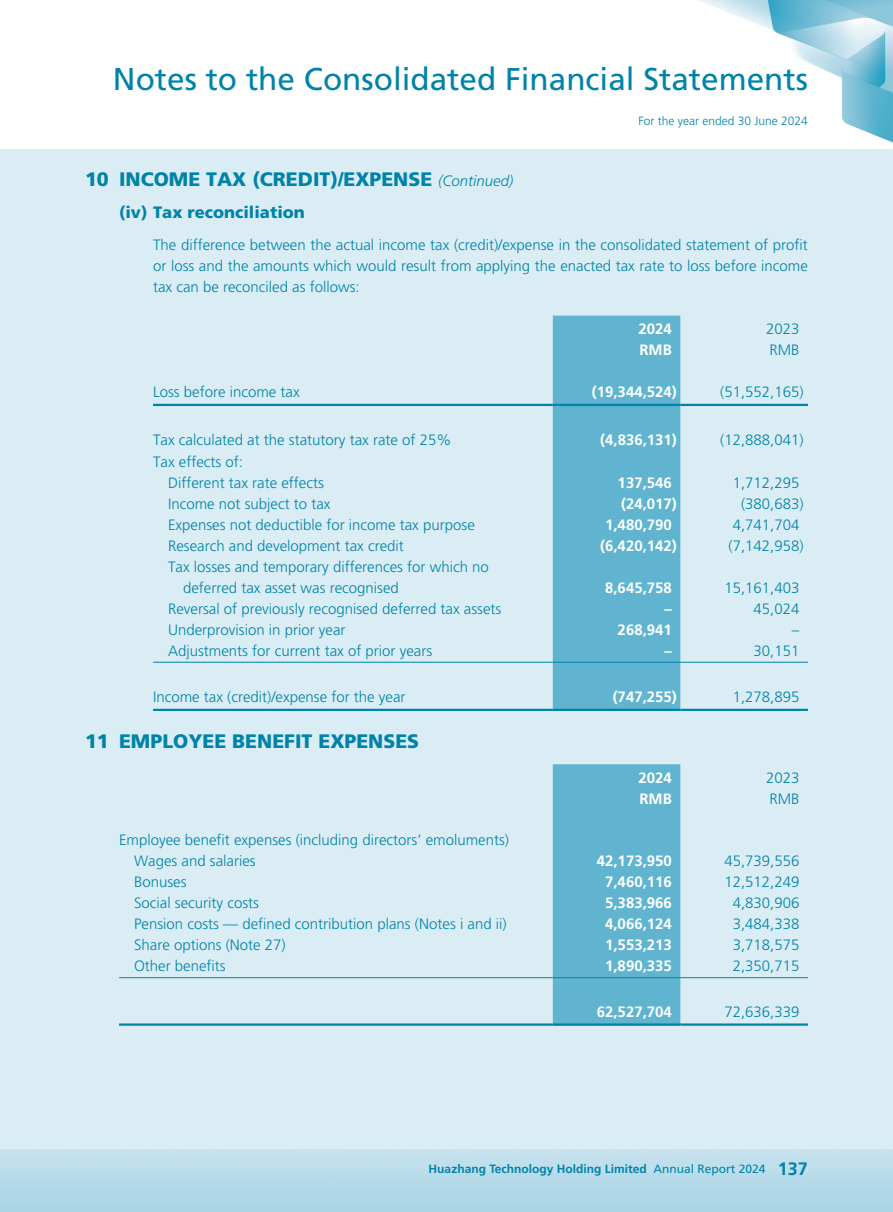
<style>
.page{position:relative;width:893px;height:1212px;background:#fff}
.page>*{position:absolute;margin:0;border:0;box-sizing:border-box;transform-origin:0 0}
.t1{font:31.5px "Frutiger LT Std";color:#0083a9}
._01_H1{font:900 19.5px "Frutiger LT Std";color:#0083a9}
._02_H2{font:900 16.5px "Frutiger LT Std";color:#0083a9}
._50_Table_txt{font:300 15px "Frutiger LT Std";color:#0083a9}
._00_txt{font:300 15px/21px "Frutiger LT Std";color:#0083a9;text-align:justify}
._50_Table_txt-2{font:700 15px "Frutiger LT Std";color:#fff}
.t2{font:700 12px "Frutiger LT Std";color:#0083a9}
.t3{font:300 12px "Frutiger LT Std";color:#0083a9}
.s1{font-weight:300;font-style:italic;font-size:15px}
.s2{font-weight:400}
.s3{font-size:18px}
</style>
<div class="page">
<img style="left:0;top:0;width:893px;height:1212px">
<div style="left:0;top:149px;width:893px;height:999px;background:#dbedf4"></div>
<div style="left:553px;top:316px;width:127px;height:393px;background:#60b4cf"></div>
<hr style="left:153px;top:404px;width:400px;height:2px;background:#0083a9">
<hr style="left:553px;top:404px;width:127px;height:2px;background:#0083a9">
<hr style="left:680px;top:404px;width:128px;height:2px;background:#0083a9">
<hr style="left:153px;top:662px;width:400px;height:1px;background:#0083a9">
<hr style="left:553px;top:662px;width:127px;height:1px;background:#0083a9">
<hr style="left:680px;top:662px;width:128px;height:1px;background:#0083a9">
<hr style="left:153px;top:709px;width:400px;height:2px;background:#0083a9">
<hr style="left:553px;top:709px;width:127px;height:2px;background:#0083a9">
<hr style="left:680px;top:709px;width:128px;height:2px;background:#0083a9">
<div style="left:553px;top:764px;width:127px;height:259px;background:#60b4cf"></div>
<hr style="left:119px;top:977px;width:434px;height:1px;background:#0083a9">
<hr style="left:553px;top:977px;width:127px;height:1px;background:#0083a9">
<hr style="left:680px;top:977px;width:128px;height:1px;background:#0083a9">
<hr style="left:119px;top:1023px;width:434px;height:3px;background:#0083a9">
<hr style="left:553px;top:1023px;width:127px;height:3px;background:#0083a9">
<hr style="left:680px;top:1023px;width:128px;height:3px;background:#0083a9">
<h1 class="t1" style="left:113px;top:60px;width:696px">Notes to the Consolidated Financial Statements</h1>
<p class="t3" style="left:638px;top:114px;width:171px">For the year ended 30 June 2024</p>
<p class="_01_H1" style="left:85px;top:168px;width:430px">10 INCOME TAX (CREDIT)/EXPENSE <span class="s1">(Continued)</span></p>
<p class="_02_H2" style="left:119px;top:202px;width:187px">(iv) Tax reconciliation</p>
<p class="_00_txt" style="left:153px;top:235px;width:656px">The difference between the actual income tax (credit)/expense in the consolidated statement of profit or loss and the amounts which would result from applying the enacted tax rate to loss before income tax can be reconciled as follows:</p>
<p class="_50_Table_txt-2" style="left:638px;top:320px;width:35px">2024</p>
<p class="_50_Table_txt" style="left:766px;top:320px;width:35px">2023</p>
<p class="_50_Table_txt-2" style="left:639px;top:341px;width:34px">RMB</p>
<p class="_50_Table_txt" style="left:769px;top:341px;width:32px">RMB</p>
<p class="_50_Table_txt" style="left:153px;top:383px;width:148px">Loss before income tax</p>
<p class="_50_Table_txt-2" style="left:592px;top:383px;width:87px">(19,344,524)</p>
<p class="_50_Table_txt" style="left:720px;top:383px;width:85px">(51,552,165)</p>
<p class="_50_Table_txt" style="left:153px;top:432px;width:300px">Tax calculated at the statutory tax rate of 25%</p>
<p class="_50_Table_txt-2" style="left:600px;top:431px;width:78px">(4,836,131)</p>
<p class="_50_Table_txt" style="left:720px;top:432px;width:85px">(12,888,041)</p>
<p class="_50_Table_txt" style="left:153px;top:453px;width:91px">Tax effects of:</p>
<p class="_50_Table_txt" style="left:168px;top:474px;width:157px">Different tax rate effects</p>
<p class="_50_Table_txt-2" style="left:618px;top:473px;width:56px">137,546</p>
<p class="_50_Table_txt" style="left:733px;top:474px;width:68px">1,712,295</p>
<p class="_50_Table_txt" style="left:168px;top:495px;width:164px">Income not subject to tax</p>
<p class="_50_Table_txt-2" style="left:621px;top:494px;width:57px">(24,017)</p>
<p class="_50_Table_txt" style="left:741px;top:495px;width:64px">(380,683)</p>
<p class="_50_Table_txt" style="left:168px;top:516px;width:308px">Expenses not deductible for income tax purpose</p>
<p class="_50_Table_txt-2" style="left:605px;top:515px;width:68px">1,480,790</p>
<p class="_50_Table_txt" style="left:733px;top:516px;width:68px">4,741,704</p>
<p class="_50_Table_txt" style="left:168px;top:537px;width:237px">Research and development tax credit</p>
<p class="_50_Table_txt-2" style="left:600px;top:536px;width:78px">(6,420,142)</p>
<p class="_50_Table_txt" style="left:728px;top:537px;width:77px">(7,142,958)</p>
<p class="_50_Table_txt" style="left:168px;top:558px;width:322px">Tax losses and temporary differences for which no</p>
<p class="_50_Table_txt" style="left:183px;top:579px;width:217px">deferred tax asset was recognised</p>
<p class="_50_Table_txt-2" style="left:605px;top:578px;width:68px">8,645,758</p>
<p class="_50_Table_txt" style="left:724px;top:579px;width:77px">15,161,403</p>
<p class="_50_Table_txt" style="left:168px;top:600px;width:335px">Reversal of previously recognised deferred tax assets</p>
<p class="_50_Table_txt-2" style="left:664px;top:599px;width:9px">–</p>
<p class="_50_Table_txt" style="left:753px;top:600px;width:47px">45,024</p>
<p class="_50_Table_txt" style="left:168px;top:621px;width:179px">Underprovision in prior year</p>
<p class="_50_Table_txt-2" style="left:618px;top:620px;width:56px">268,941</p>
<p class="_50_Table_txt" style="left:792px;top:621px;width:9px">–</p>
<p class="_50_Table_txt" style="left:168px;top:642px;width:266px">Adjustments for current tax of prior years</p>
<p class="_50_Table_txt-2" style="left:664px;top:641px;width:9px">–</p>
<p class="_50_Table_txt" style="left:753px;top:642px;width:47px">30,151</p>
<p class="_50_Table_txt" style="left:153px;top:688px;width:254px">Income tax (credit)/expense for the year</p>
<p class="_50_Table_txt-2" style="left:613px;top:688px;width:66px">(747,255)</p>
<p class="_50_Table_txt" style="left:733px;top:688px;width:68px">1,278,895</p>
<p class="_01_H1" style="left:85px;top:729px;width:336px">11 EMPLOYEE BENEFIT EXPENSES</p>
<p class="_50_Table_txt-2" style="left:638px;top:769px;width:35px">2024</p>
<p class="_50_Table_txt" style="left:766px;top:769px;width:35px">2023</p>
<p class="_50_Table_txt-2" style="left:639px;top:790px;width:34px">RMB</p>
<p class="_50_Table_txt" style="left:769px;top:790px;width:32px">RMB</p>
<p class="_50_Table_txt" style="left:119px;top:831px;width:392px">Employee benefit expenses (including directors’ emoluments)</p>
<p class="_50_Table_txt" style="left:134px;top:852px;width:123px">Wages and salaries</p>
<p class="_50_Table_txt-2" style="left:597px;top:852px;width:77px">42,173,950</p>
<p class="_50_Table_txt" style="left:724px;top:852px;width:77px">45,739,556</p>
<p class="_50_Table_txt" style="left:134px;top:873px;width:54px">Bonuses</p>
<p class="_50_Table_txt-2" style="left:605px;top:873px;width:68px">7,460,116</p>
<p class="_50_Table_txt" style="left:724px;top:873px;width:77px">12,512,249</p>
<p class="_50_Table_txt" style="left:134px;top:894px;width:126px">Social security costs</p>
<p class="_50_Table_txt-2" style="left:605px;top:894px;width:68px">5,383,966</p>
<p class="_50_Table_txt" style="left:733px;top:894px;width:68px">4,830,906</p>
<p class="_50_Table_txt" style="left:134px;top:915px;width:374px">Pension costs — defined contribution plans (Notes i and ii)</p>
<p class="_50_Table_txt-2" style="left:605px;top:915px;width:68px">4,066,124</p>
<p class="_50_Table_txt" style="left:733px;top:915px;width:68px">3,484,338</p>
<p class="_50_Table_txt" style="left:134px;top:936px;width:153px">Share options (Note 27)</p>
<p class="_50_Table_txt-2" style="left:605px;top:936px;width:68px">1,553,213</p>
<p class="_50_Table_txt" style="left:733px;top:936px;width:68px">3,718,575</p>
<p class="_50_Table_txt" style="left:134px;top:957px;width:93px">Other benefits</p>
<p class="_50_Table_txt-2" style="left:605px;top:957px;width:68px">1,890,335</p>
<p class="_50_Table_txt" style="left:733px;top:957px;width:68px">2,350,715</p>
<p class="_50_Table_txt-2" style="left:597px;top:1003px;width:77px">62,527,704</p>
<p class="_50_Table_txt" style="left:724px;top:1003px;width:77px">72,636,339</p>
<p class="t2" style="left:429px;top:1162px;width:381px">Huazhang Technology Holding Limited <span class="s2">Annual Report 2024</span> <span class="s3">137</span></p>
</div>
